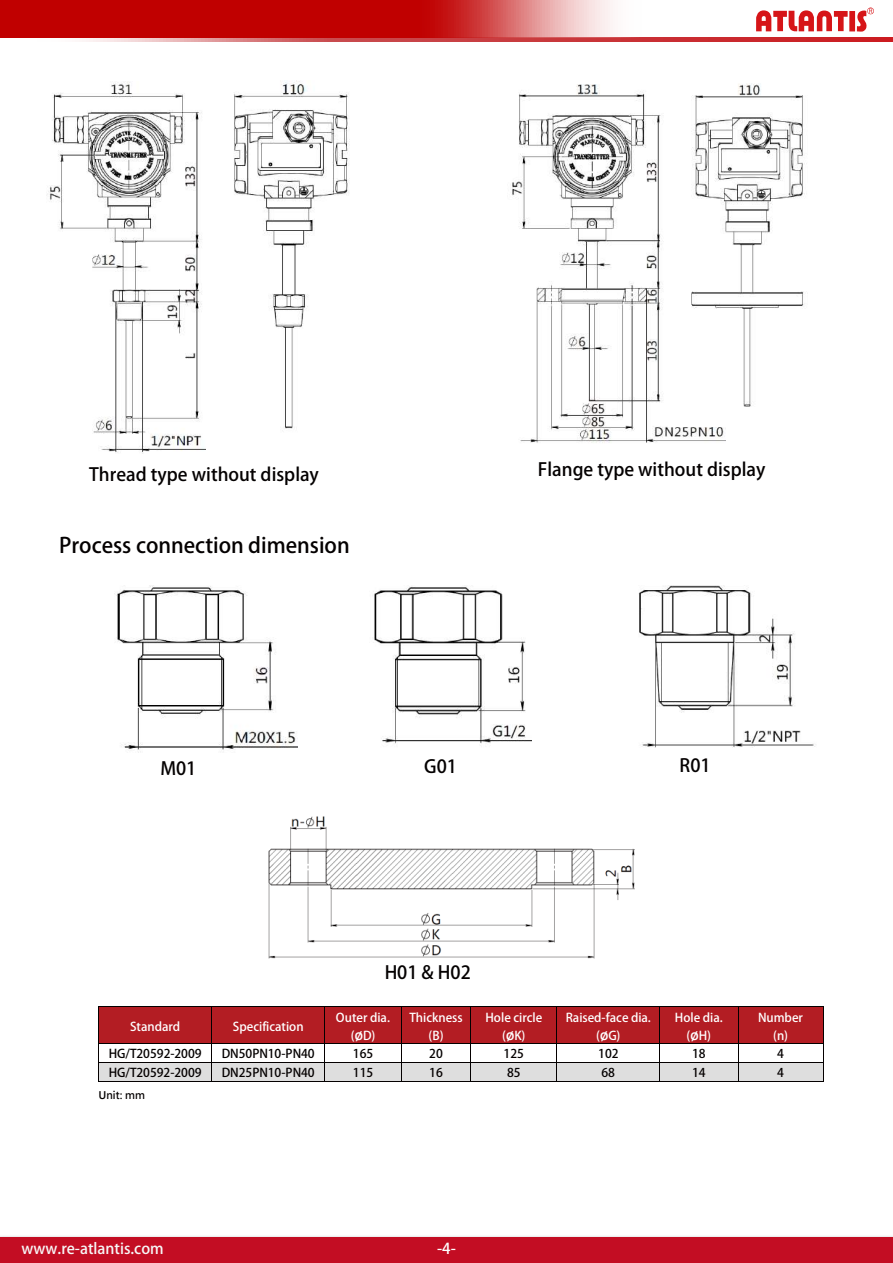
<style>
.page{position:relative;width:893px;height:1263px;background:#fff}
.page>*{position:absolute;margin:0;border:0;box-sizing:border-box;transform-origin:0 0}
.t1{font:700 21.15px "Adobe Fan Heiti Std";color:#040000}
.t2{font:700 18px "Adobe Fan Heiti Std";color:#040000}
.t3{font:700 15px "Adobe Fan Heiti Std";color:#f7f7f7}
.t4{font:700 15px "Adobe Fan Heiti Std";color:#fff}
.t5{font:700 12.15px/18px "Adobe Fan Heiti Std";color:#fff;text-align:center}
.t6{font:700 12.15px "Adobe Fan Heiti Std";color:#040000}
.t7{font:700 10.5px "Microsoft Jheng Hei";color:#040000}
.s1{font-family:"Calibri"}
</style>
<div class="page">
<img style="left:268px;top:816px;width:367px;height:143px">
<svg style="left:756px;top:8px;width:118px;height:24px"></svg>
<div style="left:0;top:1237px;width:893px;height:26px;background:#c30d23"></div>
<img style="left:47px;top:82px;width:159px;height:371px">
<img style="left:234px;top:80px;width:116px;height:351px">
<img style="left:512px;top:85px;width:213px;height:358px">
<img style="left:669px;top:83px;width:136px;height:343px">
<img style="left:114px;top:586px;width:183px;height:166px">
<img style="left:374px;top:586px;width:157px;height:158px">
<img style="left:639px;top:586px;width:176px;height:162px">
<div style="left:99px;top:1007px;width:112px;height:36px;background:#b31d23"></div>
<div style="left:212px;top:1007px;width:113px;height:36px;background:#b31d23"></div>
<div style="left:325px;top:1007px;width:76px;height:36px;background:#b31d23"></div>
<div style="left:402px;top:1007px;width:68px;height:36px;background:#b31d23"></div>
<div style="left:471px;top:1007px;width:85px;height:36px;background:#b31d23"></div>
<div style="left:557px;top:1007px;width:102px;height:36px;background:#b31d23"></div>
<div style="left:660px;top:1007px;width:78px;height:36px;background:#b31d23"></div>
<div style="left:738px;top:1007px;width:85px;height:36px;background:#b31d23"></div>
<hr style="left:99px;top:1006px;width:112px;height:1px;background:#040000">
<hr style="left:212px;top:1006px;width:113px;height:1px;background:#040000">
<hr style="left:325px;top:1006px;width:76px;height:1px;background:#040000">
<hr style="left:402px;top:1006px;width:68px;height:1px;background:#040000">
<hr style="left:471px;top:1006px;width:85px;height:1px;background:#040000">
<hr style="left:557px;top:1006px;width:102px;height:1px;background:#040000">
<hr style="left:660px;top:1006px;width:78px;height:1px;background:#040000">
<hr style="left:738px;top:1006px;width:85px;height:1px;background:#040000">
<hr style="left:98px;top:1007px;width:1px;height:36px;background:#040000">
<hr style="left:211px;top:1007px;width:1px;height:36px;background:#040000">
<hr style="left:325px;top:1007px;width:1px;height:36px;background:#040000">
<hr style="left:401px;top:1007px;width:1px;height:36px;background:#040000">
<hr style="left:470px;top:1007px;width:1px;height:36px;background:#040000">
<hr style="left:556px;top:1007px;width:1px;height:36px;background:#040000">
<hr style="left:659px;top:1007px;width:1px;height:36px;background:#040000">
<hr style="left:738px;top:1007px;width:1px;height:36px;background:#040000">
<hr style="left:823px;top:1007px;width:1px;height:36px;background:#040000">
<hr style="left:99px;top:1043px;width:112px;height:1px;background:#040000">
<hr style="left:212px;top:1043px;width:113px;height:1px;background:#040000">
<hr style="left:325px;top:1043px;width:76px;height:1px;background:#040000">
<hr style="left:402px;top:1043px;width:68px;height:1px;background:#040000">
<hr style="left:471px;top:1043px;width:85px;height:1px;background:#040000">
<hr style="left:557px;top:1043px;width:102px;height:1px;background:#040000">
<hr style="left:660px;top:1043px;width:78px;height:1px;background:#040000">
<hr style="left:738px;top:1043px;width:85px;height:1px;background:#040000">
<div style="left:99px;top:1062px;width:112px;height:19px;background:#dedede"></div>
<div style="left:212px;top:1062px;width:113px;height:19px;background:#dedede"></div>
<div style="left:325px;top:1062px;width:76px;height:19px;background:#dedede"></div>
<div style="left:402px;top:1062px;width:68px;height:19px;background:#dedede"></div>
<div style="left:471px;top:1062px;width:85px;height:19px;background:#dedede"></div>
<div style="left:557px;top:1062px;width:102px;height:19px;background:#dedede"></div>
<div style="left:660px;top:1062px;width:78px;height:19px;background:#dedede"></div>
<div style="left:738px;top:1062px;width:85px;height:19px;background:#dedede"></div>
<hr style="left:99px;top:1062px;width:112px;height:1px;background:#040000">
<hr style="left:212px;top:1062px;width:113px;height:1px;background:#040000">
<hr style="left:325px;top:1062px;width:76px;height:1px;background:#040000">
<hr style="left:402px;top:1062px;width:68px;height:1px;background:#040000">
<hr style="left:471px;top:1062px;width:85px;height:1px;background:#040000">
<hr style="left:557px;top:1062px;width:102px;height:1px;background:#040000">
<hr style="left:660px;top:1062px;width:78px;height:1px;background:#040000">
<hr style="left:738px;top:1062px;width:85px;height:1px;background:#040000">
<svg style="left:98px;top:1043px;width:1px;height:39px"></svg>
<hr style="left:99px;top:1081px;width:112px;height:1px;background:#040000">
<svg style="left:211px;top:1043px;width:1px;height:39px"></svg>
<hr style="left:212px;top:1081px;width:113px;height:1px;background:#040000">
<hr style="left:325px;top:1081px;width:76px;height:1px;background:#040000">
<svg style="left:401px;top:1043px;width:1px;height:39px"></svg>
<hr style="left:402px;top:1081px;width:68px;height:1px;background:#040000">
<svg style="left:470px;top:1043px;width:1px;height:39px"></svg>
<hr style="left:471px;top:1081px;width:85px;height:1px;background:#040000">
<svg style="left:556px;top:1043px;width:1px;height:39px"></svg>
<hr style="left:557px;top:1081px;width:102px;height:1px;background:#040000">
<svg style="left:659px;top:1043px;width:1px;height:39px"></svg>
<hr style="left:660px;top:1081px;width:78px;height:1px;background:#040000">
<svg style="left:738px;top:1044px;width:1px;height:37px"></svg>
<hr style="left:738px;top:1081px;width:85px;height:1px;background:#040000">
<svg style="left:823px;top:1043px;width:1px;height:39px"></svg>
<svg style="left:86px;top:38px;width:807px;height:3px;background:#d05457"></svg>
<svg style="left:0;top:0;width:662px;height:38px;background:#cc3434"></svg>
<h2 class="t2" style="left:89px;top:463px;width:231px">Thread type without display</h2>
<h2 class="t2" style="left:538px;top:458px;width:229px">Flange type without display</h2>
<h1 class="t1" style="left:59px;top:533px;width:292px">Process connection dimension</h1>
<h2 class="t2" style="left:160px;top:757px;width:37px">M01</h2>
<h2 class="t2" style="left:424px;top:756px;width:34px">G01</h2>
<h2 class="t2" style="left:679px;top:754px;width:33px">R01</h2>
<h2 class="t2" style="left:385px;top:961px;width:88px">H01 &amp; H02</h2>
<p class="t5" style="left:130px;top:1017px;width:52px">Standard</p>
<p class="t5" style="left:233px;top:1017px;width:72px">Specification</p>
<p class="t5" style="left:336px;top:1008px;width:56px">Outer dia. (<span class="s1">Ø</span>D)</p>
<p class="t5" style="left:409px;top:1008px;width:55px">Thickness (B)</p>
<p class="t5" style="left:485px;top:1008px;width:58px">Hole circle (<span class="s1">Ø</span>K)</p>
<p class="t5" style="left:566px;top:1008px;width:87px">Raised-face dia. (<span class="s1">Ø</span>G)</p>
<p class="t5" style="left:675px;top:1008px;width:50px">Hole dia. (<span class="s1">Ø</span>H)</p>
<p class="t5" style="left:758px;top:1008px;width:46px">Number (n)</p>
<p class="t6" style="left:109px;top:1046px;width:94px">HG/T20592-2009</p>
<p class="t6" style="left:222px;top:1046px;width:94px">DN50PN10-PN40</p>
<p class="t6" style="left:353px;top:1046px;width:22px">165</p>
<p class="t6" style="left:429px;top:1046px;width:15px">20</p>
<p class="t6" style="left:504px;top:1046px;width:22px">125</p>
<p class="t6" style="left:598px;top:1046px;width:22px">102</p>
<p class="t6" style="left:692px;top:1046px;width:15px">18</p>
<p class="t6" style="left:777px;top:1046px;width:8px">4</p>
<p class="t6" style="left:109px;top:1065px;width:94px">HG/T20592-2009</p>
<p class="t6" style="left:222px;top:1065px;width:94px">DN25PN10-PN40</p>
<p class="t6" style="left:353px;top:1065px;width:22px">115</p>
<p class="t6" style="left:429px;top:1065px;width:15px">16</p>
<p class="t6" style="left:507px;top:1065px;width:15px">85</p>
<p class="t6" style="left:601px;top:1065px;width:15px">68</p>
<p class="t6" style="left:692px;top:1065px;width:15px">14</p>
<p class="t6" style="left:777px;top:1065px;width:8px">4</p>
<p class="t7" style="left:98px;top:1088px;width:48px">Unit: mm</p>
<p class="t3" style="left:22px;top:1239px;width:144px">www.re-atlantis.com</p>
<p class="t4" style="left:437px;top:1239px;width:20px">-4-</p>
</div>
